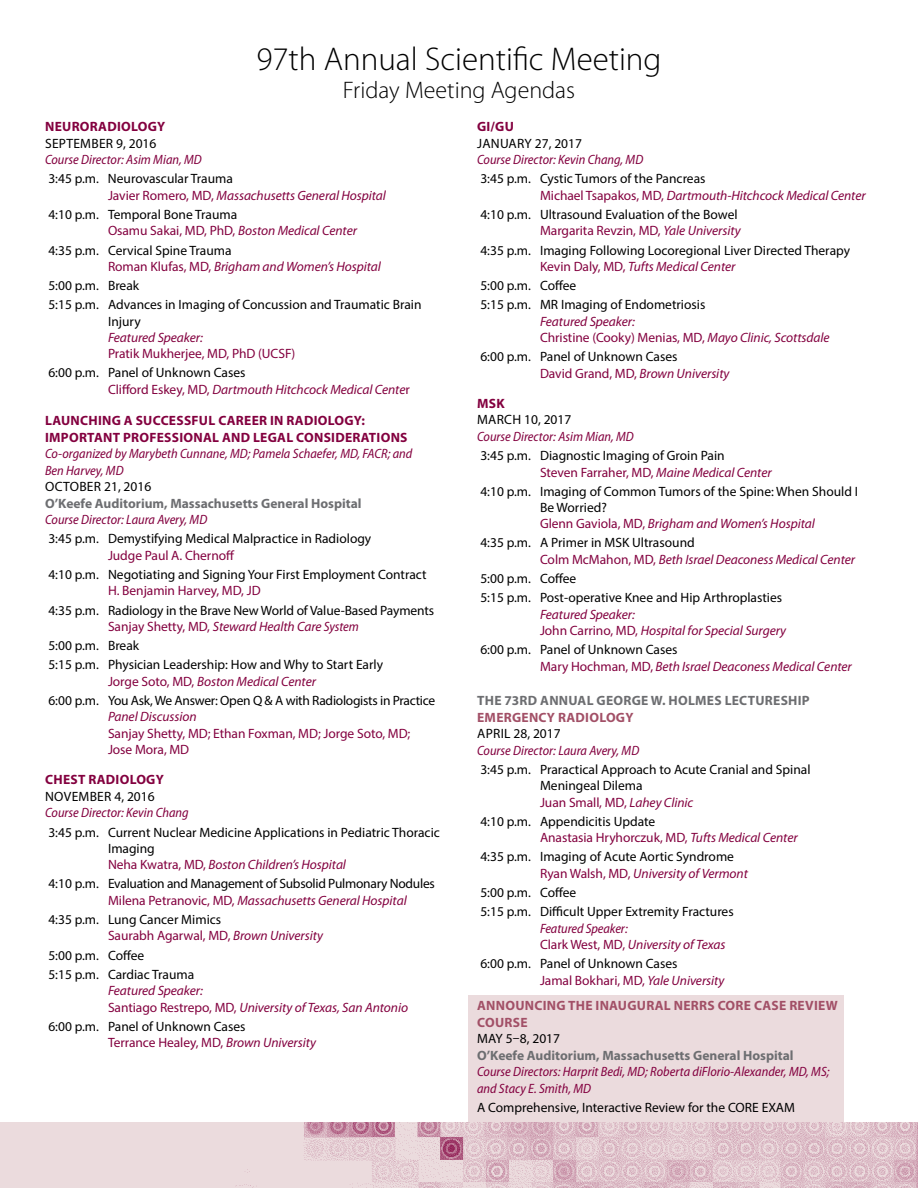
<style>
.page{position:relative;width:918px;height:1188px;background:#fff}
.page>*{position:absolute;margin:0;border:0;box-sizing:border-box;transform-origin:0 0}
.t1{font:300 33px "Myriad Pro";color:#000}
.t2{font:300 24px "Myriad Pro";color:#000}
.t3{font:13.5px/16.5px "Myriad Pro";color:#000}
.t4{font:italic 13.5px/16.5px "Myriad Pro";letter-spacing:-.005em;color:#83003f}
.t5{font:italic semi-condensed 13.5px/16.5px "Myriad Pro";color:#83003f}
.t6{font:13.5px/19.2px "Myriad Pro";letter-spacing:-.02em;color:#000}
.t7{font:13.5px/16.5px "Myriad Pro";letter-spacing:-.005em;color:#83003f}
.t8{font:700 13.5px/16.5px "Myriad Pro";letter-spacing:.02em;color:#83003f}
.t9{font:700 13.5px "Myriad Pro";color:#6d6e71}
.t10{font:700 13.5px/16.5px "Myriad Pro";letter-spacing:.02em;color:#a25067}
.t11{font:700 13.5px "Myriad Pro";letter-spacing:.02em;color:#6d6e71}
.t12{font:13.5px "Myriad Pro";letter-spacing:.02em;color:#000}
.s1{font-style:normal;color:#000}
.s2{font-style:normal}
.s3{color:#83003f}
.s4{font-style:italic;color:#83003f}
.s5{font-style:italic;font-stretch:semi-condensed;color:#83003f}
.s6{font-stretch:semi-condensed}
</style>
<div class="page">
<div style="left:468px;top:995px;width:375px;height:137px;background:#ebdbdd"></div>
<div style="left:0;top:1123px;width:918px;height:65px;background:#ebdbdd"></div>
<img style="left:236px;top:1123px;width:681px;height:65px">
<h1 class="t1" style="left:256px;top:41px;width:407px">97th Annual Scientific Meeting</h1>
<h2 class="t2" style="left:343px;top:77px;width:234px">Friday Meeting Agendas</h2>
<p class="t8" style="left:45px;top:119px;width:122px">NEURORADIOLOGY</p>
<p class="t12" style="left:45px;top:135px;width:113px">SEPTEMBER 9, 2016</p>
<p class="t5" style="left:45px;top:152px;width:158px">Course Director: Asim Mian, MD</p>
<p class="t4" style="left:108px;top:171px;width:280px;text-indent:-60px"><span class="s1">3:45 p.m. Neurovascular Trauma<br></span><span class="s2">Javier Romero, MD,</span> Massachusetts General Hospital</p>
<p class="t3" style="left:108px;top:206px;width:251px;text-indent:-60px">4:10 p.m. Temporal Bone Trauma<br><span class="s3">Osamu Sakai, MD, PhD,</span> <span class="s4">Boston Medical Center</span></p>
<p class="t3" style="left:108px;top:242px;width:275px;text-indent:-60px">4:35 p.m. Cervical Spine Trauma<br><span class="s3">Roman Klufas, MD,</span> <span class="s4">Brigham and Women’s Hospital</span></p>
<p class="t3" style="left:48px;top:276px;width:375px;line-height:19.2px">5:00 p.m. Break<br>5:15 p.m. Advances in Imaging of Concussion and Traumatic Brain</p>
<p class="t3" style="left:108px;top:313px;width:34px">Injury</p>
<p class="t4" style="left:108px;top:329px;width:97px">Featured Speaker:</p>
<p class="t7" style="left:108px;top:345px;width:189px">Pratik Mukherjee, MD, PhD (UCSF)</p>
<p class="t4" style="left:108px;top:365px;width:303px;text-indent:-60px"><span class="s1">6:00 p.m. Panel of Unknown Cases<br></span><span class="s2">Clifford Eskey, MD,</span> Dartmouth Hitchcock Medical Cente<span class="s2">r</span></p>
<p class="t8" style="left:45px;top:413px;width:364px">LAUNCHING A SUCCESSFUL CAREER IN RADIOLOGY:<br>IMPORTANT PROFESSIONAL AND LEGAL CONSIDERATIONS</p>
<p class="t5" style="left:45px;top:446px;width:369px">Co-organized by Marybeth Cunnane, MD; Pamela Schaefer, MD, FACR; and<br>Ben Harvey, MD</p>
<p class="t3" style="left:45px;top:478px;width:108px">OCTOBER 21, 2016</p>
<p class="t9" style="left:45px;top:496px;width:318px">O’Keefe Auditorium, Massachusetts General Hospital</p>
<p class="t5" style="left:45px;top:512px;width:164px">Course Director: Laura Avery, MD</p>
<p class="t3" style="left:48px;top:530px;width:324px">3:45 p.m. Demystifying Medical Malpractice in Radiology</p>
<p class="t7" style="left:108px;top:547px;width:128px">Judge Paul A. Chernoff</p>
<p class="t3" style="left:48px;top:566px;width:380px">4:10 p.m. Negotiating and Signing Your First Employment Contract</p>
<p class="t7" style="left:108px;top:582px;width:154px">H. Benjamin Harvey, MD, JD</p>
<p class="t3" style="left:108px;top:602px;width:328px;text-indent:-60px">4:35 p.m. Radiology in the Brave New World of Value-Based Payments<br><span class="s3">Sanjay Shetty, MD,</span> <span class="s4">Steward Health Care</span> <span class="s5">System</span></p>
<p class="t3" style="left:48px;top:636px;width:336px;line-height:19.2px">5:00 p.m. Break<br>5:15 p.m. Physician Leadership: How and Why to Start Early</p>
<p class="t6" style="left:48px;top:672px;width:388px;text-indent:60px"><span class="s3">Jorge Soto, MD,</span> <span class="s4">Boston Medical Center<br></span>6:00 p.m. You Ask, We Answer: Open Q &amp; A with Radiologists in Practice</p>
<p class="t4" style="left:108px;top:709px;width:90px">Panel Discussion</p>
<p class="t7" style="left:108px;top:725px;width:304px">Sanjay Shetty, MD; Ethan Foxman, MD; Jorge Soto, MD;<br>Jose Mora, MD</p>
<p class="t8" style="left:45px;top:772px;width:120px">CHEST RADIOLOGY</p>
<p class="t12" style="left:45px;top:788px;width:111px">NOVEMBER 4, 2016</p>
<p class="t5" style="left:45px;top:805px;width:145px">Course Director: Kevin Chang</p>
<p class="t3" style="left:108px;top:824px;width:333px;text-indent:-60px">3:45 p.m. Current Nuclear Medicine Applications in Pediatric Thoracic<br>Imaging<br><span class="s3">Neha Kwatra, MD,</span> <span class="s4">Boston Children’s Hospital</span></p>
<p class="t6" style="left:108px;top:875px;width:328px;line-height:16.5px;text-indent:-60px">4:10 p.m. Evaluation and Management of Subsolid Pulmonary Nodules<br><span class="s3">Milena Petranovic, MD,</span> <span class="s4">Massachusetts General Hospital</span></p>
<p class="t3" style="left:108px;top:911px;width:217px;text-indent:-60px">4:35 p.m. Lung Cancer Mimics<br><span class="s3">Saurabh Agarwal, MD,</span> <span class="s4">Brown University</span></p>
<p class="t3" style="left:48px;top:945px;width:147px;line-height:19.2px">5:00 p.m. Coffee<br>5:15 p.m. Cardiac Trauma</p>
<p class="t4" style="left:108px;top:983px;width:302px">Featured Speaker:<br><span class="s2">Santiago Restrepo, MD,</span> University of Texas, San Antonio</p>
<p class="t3" style="left:108px;top:1018px;width:210px;text-indent:-60px">6:00 p.m. Panel of Unknown Cases<br><span class="s3">Terrance Healey, MD,</span> <span class="s4">Brown University</span></p>
<p class="t8" style="left:477px;top:119px;width:38px">GI/GU</p>
<p class="t3" style="left:477px;top:135px;width:106px">JANUARY 27, 2017</p>
<p class="t5" style="left:477px;top:152px;width:168px">Course Director: Kevin Chang, MD</p>
<p class="t3" style="left:540px;top:170px;width:327px;text-indent:-60px">3:45 p.m. Cystic Tumors of the Pancreas<br><span class="s3">Michael Tsapakos, MD,</span> <span class="s4">Dartmouth-Hitchcock Medical Center</span></p>
<p class="t3" style="left:480px;top:206px;width:262px;text-align:right">4:10 p.m. Ultrasound Evaluation of the Bowel<br><span class="s3">Margarita Revzin, MD,</span> <span class="s4">Yale University</span></p>
<p class="t3" style="left:540px;top:242px;width:312px;text-indent:-60px">4:35 p.m. Imaging Following Locoregional Liver Directed Therapy<br><span class="s3">Kevin Daly, MD,</span> <span class="s4">Tufts Medical Center</span></p>
<p class="t3" style="left:480px;top:276px;width:227px;line-height:19.2px">5:00 p.m. Coffee<br>5:15 p.m. MR Imaging of Endometriosis</p>
<p class="t4" style="left:540px;top:313px;width:291px">Featured Speaker:<br><span class="s2">Christine (Cooky) Menias, MD,</span> Mayo Clinic, Scottsdale</p>
<p class="t3" style="left:540px;top:348px;width:191px;text-indent:-60px">6:00 p.m. Panel of Unknown Cases<br><span class="s3">David Grand, MD,</span> <span class="s4">Brown University</span></p>
<p class="t8" style="left:477px;top:395px;width:29px">MSK</p>
<p class="t3" style="left:477px;top:411px;width:96px">MARCH 10, 2017</p>
<p class="t5" style="left:477px;top:429px;width:158px">Course Director: Asim Mian, MD</p>
<p class="t3" style="left:540px;top:447px;width:233px;text-indent:-60px">3:45 p.m. Diagnostic Imaging of Groin Pain<br><span class="s3">Steven Farraher, MD,</span> <span class="s4">Maine Medical Center</span></p>
<p class="t3" style="left:540px;top:483px;width:320px;text-indent:-60px">4:10 p.m. Imaging of Common Tumors of the Spine: When Should I<br>Be Worried?<br><span class="s3">Glenn Gaviola, MD,</span> <span class="s4">Brigham and Women’s Hospital</span></p>
<p class="t4" style="left:540px;top:535px;width:317px;text-indent:-60px"><span class="s1">4:35 p.m. A Primer in MSK Ultrasound<br></span><span class="s2">Colm McMahon, MD,</span> Beth Israel Deaconess Medical Center</p>
<p class="t3" style="left:480px;top:569px;width:303px;line-height:19.2px">5:00 p.m. Coffee<br>5:15 p.m. Post-operative Knee and Hip Arthroplasties</p>
<p class="t4" style="left:540px;top:606px;width:248px">Featured Speaker:<br><span class="s2">John Carrino, MD,</span> Hospital for Special Surgery</p>
<p class="t4" style="left:540px;top:642px;width:313px;text-indent:-60px"><span class="s1">6:00 p.m. Panel of Unknown Cases<br></span><span class="s2">Mary Hochman, MD,</span> Beth Israel Deaconess Medical Center</p>
<p class="t11" style="left:477px;top:693px;width:334px">THE 73RD ANNUAL GEORGE W. HOLMES LECTURESHIP</p>
<p class="t10" style="left:477px;top:709px;width:158px">EMERGENCY RADIOLOGY</p>
<p class="t3" style="left:477px;top:725px;width:85px">APRIL 28, 2017</p>
<p class="t5" style="left:477px;top:742px;width:164px">Course Director: Laura Avery, MD</p>
<p class="t3" style="left:540px;top:761px;width:272px;text-indent:-60px">3:45 p.m. Praractical Approach to Acute Cranial and Spinal<br>Meningeal Dilema<br><span class="s3">Juan Small, MD,</span> <span class="s4">Lahey Clinic</span></p>
<p class="t3" style="left:540px;top:813px;width:259px;text-indent:-60px">4:10 p.m. Appendicitis Update<br><span class="s3">Anastasia Hryhorczuk, MD,</span> <span class="s4">Tufts Medical Center</span></p>
<p class="t3" style="left:540px;top:848px;width:209px;text-indent:-60px">4:35 p.m. Imaging of Acute Aortic Syndrome<br><span class="s3">Ryan Walsh, MD,</span> <span class="s4">University of Vermont</span></p>
<p class="t3" style="left:480px;top:883px;width:255px;line-height:19.2px">5:00 p.m. Coffee<br>5:15 p.m. Difficult Upper Extremity Fractures</p>
<p class="t4" style="left:540px;top:920px;width:187px"><span class="s6">Featured Speaker:<br></span><span class="s2">Clark West, MD,</span> University of Texas</p>
<p class="t3" style="left:540px;top:955px;width:186px;text-indent:-60px">6:00 p.m. Panel of Unknown Cases<br><span class="s3">Jamal Bokhari, MD,</span> <span class="s4">Yale University</span></p>
<p class="t10" style="left:477px;top:998px;width:362px">ANNOUNCING THE INAUGURAL NERRS CORE CASE REVIEW<br>COURSE</p>
<p class="t3" style="left:477px;top:1030px;width:84px">MAY 5–8, 2017</p>
<p class="t9" style="left:477px;top:1048px;width:318px">O’Keefe Auditorium, Massachusetts General Hospital</p>
<p class="t5" style="left:477px;top:1064px;width:354px">Course Directors: Harprit Bedi, MD; Roberta diFlorio-Alexander, MD, MS; and Stacy E. Smith, MD</p>
<p class="t3" style="left:477px;top:1099px;width:319px">A Comprehensive, Interactive Review for the CORE EXAM</p>
</div>
